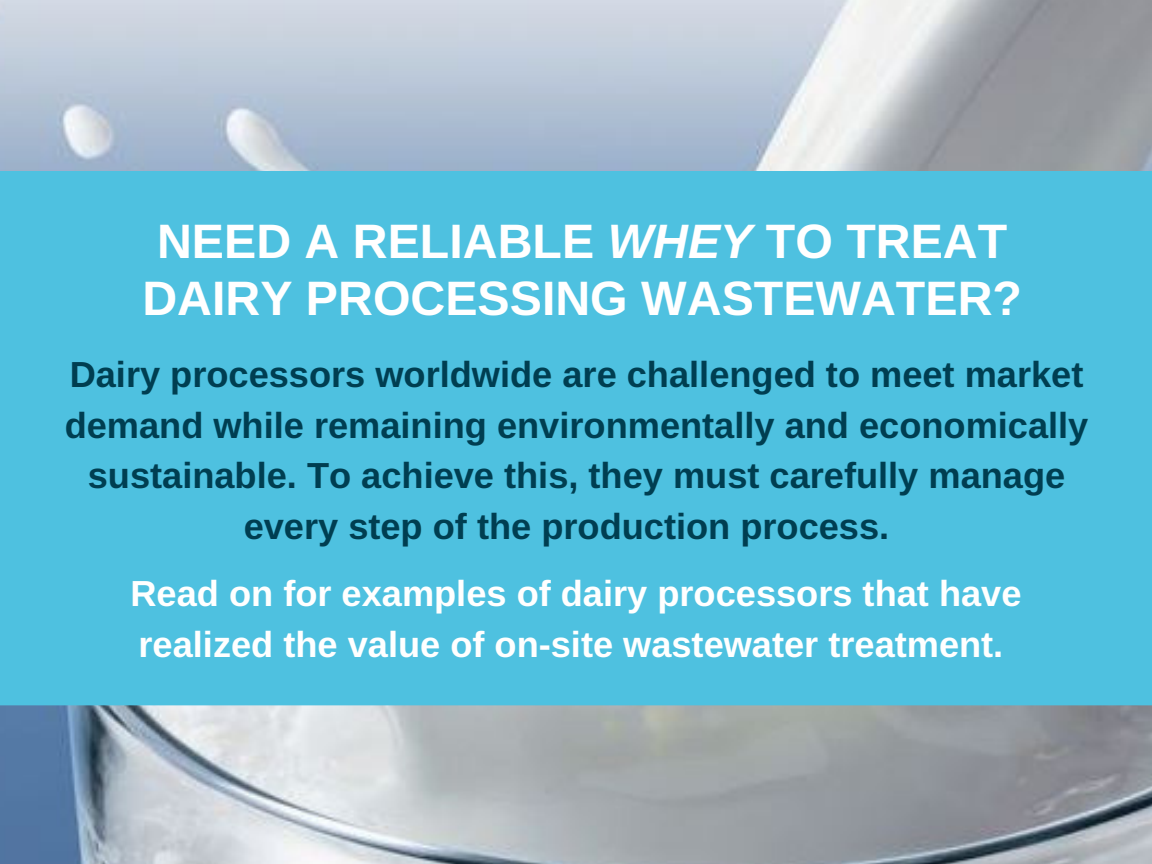
<style>
.page{position:relative;width:1152px;height:864px;background:#fff}
.page>*{position:absolute;margin:0;border:0;box-sizing:border-box;transform-origin:0 0}
.t1{font:700 48.3px/57.3px "Arimo";color:#fff;text-align:center}
.t2{font:700 36.3px/50.7px "Arimo";color:#003e51;text-align:center}
.t3{font:700 36.3px/50.7px "Arimo";color:#fff}
.s1{font-style:italic}
</style>
<div class="page">
<img style="left:0;top:0;width:1152px;height:864px">
<div style="left:0;top:171px;width:1152px;height:534px;background:#4ec1e0"></div>
<h1 class="t1" style="left:142px;top:213px;width:881px">NEED A RELIABLE <span class="s1">WHEY</span> TO TREAT<br>DAIRY PROCESSING WASTEWATER?</h1>
<p class="t2" style="left:65px;top:349px;width:1025px">Dairy processors worldwide are challenged to meet market demand while remaining environmentally and economically sustainable. To achieve this, they must carefully manage every step of the production process.</p>
<p class="t3" style="left:130px;top:568px;width:893px">Read on for examples of dairy processors that have realized the value of on-site wastewater treatment.</p>
</div>
